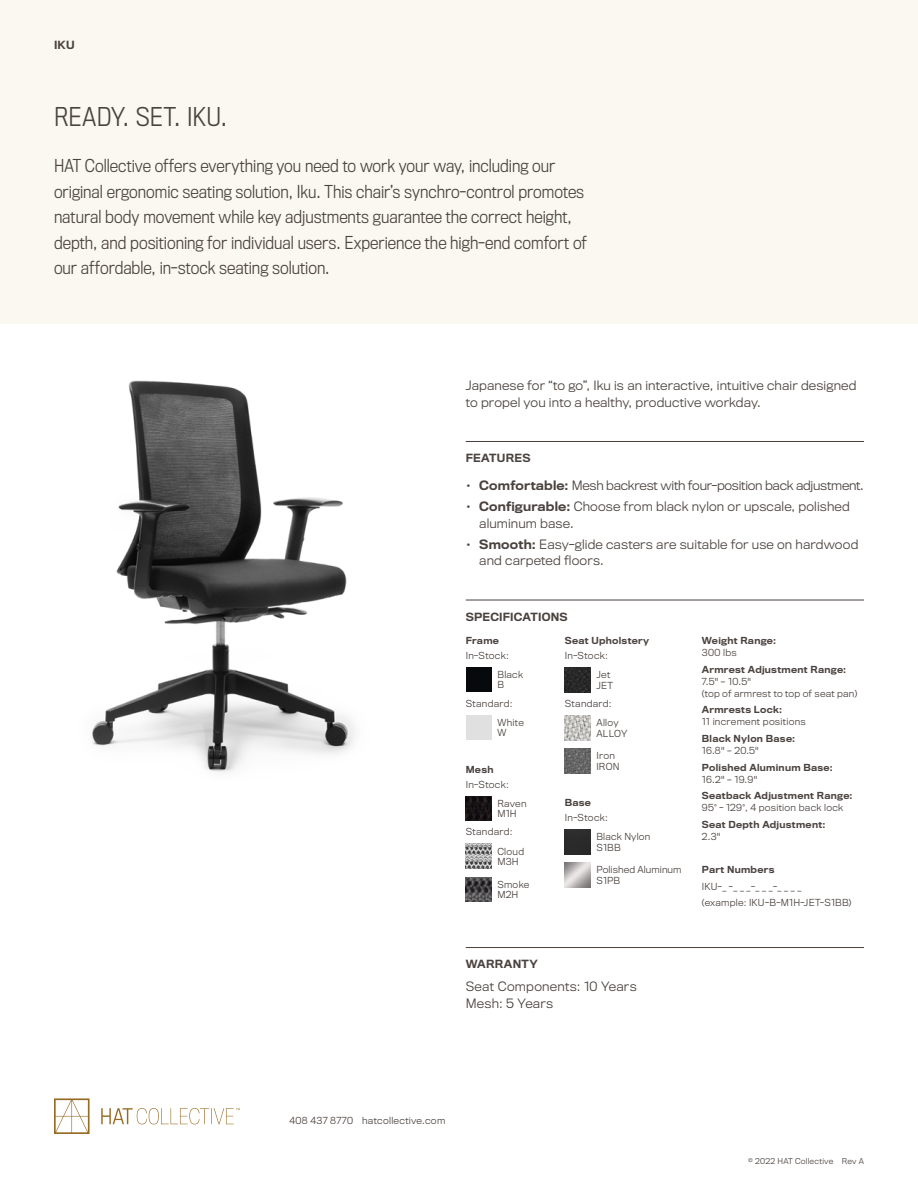
<style>
.page{position:relative;width:918px;height:1188px;background:#fff}
.page>*{position:absolute;margin:0;border:0;box-sizing:border-box;transform-origin:0 0}
.Intro_Header{font:300 24px "Titling Gothic FB Narrow";letter-spacing:.01em;color:#4a423e}
.Description_-_Main{font:300 16.5px/25.5px "Titling Gothic FB Narrow";color:#4a423e}
.Body_-_Features{font:300 12px/16.5px "Titling Gothic FB";letter-spacing:.01em;color:#4a423e}
.Description_-_Short{font:300 12px/16.5px "Titling Gothic FB";letter-spacing:.015em;color:#4a423e}
.Body_-_Features-2{font:300 12px "Titling Gothic FB";letter-spacing:-.02em;color:#4a423e}
.Subhead{font:500 10.5px "Titling Gothic FB";letter-spacing:.02em;color:#4a423e}
.Product_Name_-_Small{font:500 10.5px "Titling Gothic FB";color:#4a423e}
.Body_-_Specification{font:300 9px/12px "Titling Gothic FB";letter-spacing:.025em;color:#4a423e}
.Body_-_Specification-2{font:500 9px/12px "Titling Gothic FB";letter-spacing:.03em;color:#4a423e}
.Swatches{font:300 9px "Titling Gothic FB";letter-spacing:.02em;color:#4a423e}
.Contact_Info{font:300 9px "Titling Gothic FB";letter-spacing:.03em;color:#4a423e}
.Subhead_-_Specificat{font:500 9px "Titling Gothic FB";letter-spacing:.035em;color:#4a423e}
.Finishes{font:300 9px "Titling Gothic FB";color:#4a423e}
.t1{font:300 7.5px "Titling Gothic FB";letter-spacing:.03em;color:#4a423e}
.s1{font-weight:500}
.s2{font-weight:300}
</style>
<div class="page">
<div style="left:0;top:0;width:918px;height:324px;background:#fbf8f2"></div>
<svg style="left:54px;top:1098px;width:36px;height:36px"></svg>
<svg style="left:101px;top:1108px;width:139px;height:16px"></svg>
<hr style="left:466px;top:441px;width:398px;height:1px;background:#4a423e">
<hr style="left:466px;top:600px;width:398px;height:1px;background:#4a423e">
<div style="left:466px;top:667px;width:25px;height:25px;background:#060a0d"></div>
<div style="left:466px;top:715px;width:25px;height:25px;background:#e0e0e0"></div>
<img style="left:466px;top:796px;width:25px;height:25px">
<img style="left:466px;top:844px;width:25px;height:25px">
<img style="left:466px;top:877px;width:25px;height:25px">
<hr style="left:466px;top:947px;width:398px;height:1px;background:#4a423e">
<img style="left:565px;top:667px;width:25px;height:25px">
<img style="left:565px;top:715px;width:25px;height:25px">
<img style="left:565px;top:748px;width:25px;height:25px">
<img style="left:565px;top:830px;width:25px;height:24px">
<img style="left:565px;top:863px;width:25px;height:24px">
<img style="left:92px;top:380px;width:263px;height:392px">
<p class="Product_Name_-_Small" style="left:54px;top:38px;width:22px">IKU</p>
<p class="Intro_Header" style="left:54px;top:103px;width:175px">READY. SET. IKU.</p>
<p class="Description_-_Main" style="left:54px;top:153px;width:534px">HAT Collective offers everything you need to work your way, including our original ergonomic seating solution, Iku. This chair’s synchro-control promotes natural body movement while key adjustments guarantee the correct height, depth, and positioning for individual users. Experience the high-end comfort of our affordable, in-stock seating solution.</p>
<p class="Description_-_Short" style="left:466px;top:377px;width:392px">Japanese for “to go”, Iku is an interactive, intuitive chair designed to propel you into a healthy, productive workday.</p>
<p class="Subhead" style="left:466px;top:452px;width:66px">FEATURES</p>
<p class="Body_-_Features-2" style="left:466px;top:478px;width:400px"><span class="s1">• Comfortable:</span> Mesh backrest with four-position back adjustment.</p>
<p class="Body_-_Features" style="left:479px;top:498px;width:372px;text-indent:-14px"><span class="s1">• Configurable:</span> Choose from black nylon or upscale, polished aluminum base.</p>
<p class="Body_-_Features" style="left:479px;top:536px;width:381px;text-indent:-14px"><span class="s1">• Smooth:</span> Easy-glide casters are suitable for use on hardwood and carpeted floors.</p>
<p class="Subhead" style="left:466px;top:610px;width:104px">SPECIFICATIONS</p>
<p class="Body_-_Specification-2" style="left:466px;top:634px;width:35px">Frame</p>
<p class="Body_-_Specification" style="left:466px;top:649px;width:45px">In-Stock:</p>
<p class="Body_-_Specification" style="left:497px;top:668px;width:27px">Black</p>
<p class="Finishes" style="left:497px;top:680px;width:8px">B</p>
<p class="Body_-_Specification" style="left:466px;top:697px;width:48px">Standard:</p>
<p class="Body_-_Specification" style="left:497px;top:716px;width:28px">White</p>
<p class="Finishes" style="left:497px;top:727px;width:10px">W</p>
<p class="Body_-_Specification-2" style="left:466px;top:763px;width:29px">Mesh</p>
<p class="Body_-_Specification" style="left:466px;top:778px;width:45px">In-Stock:</p>
<p class="Swatches" style="left:497px;top:798px;width:31px">Raven</p>
<p class="Swatches" style="left:497px;top:809px;width:21px">M1H</p>
<p class="Body_-_Specification" style="left:466px;top:826px;width:48px">Standard:</p>
<p class="Swatches" style="left:497px;top:846px;width:28px">Cloud</p>
<p class="Swatches" style="left:497px;top:856px;width:23px">M3H</p>
<p class="Swatches" style="left:497px;top:879px;width:33px">Smoke</p>
<p class="Swatches" style="left:497px;top:890px;width:23px">M2H</p>
<p class="Subhead_-_Specificat" style="left:565px;top:635px;width:86px">Seat Upholstery</p>
<p class="Body_-_Specification" style="left:565px;top:649px;width:45px">In-Stock:</p>
<p class="Swatches" style="left:596px;top:669px;width:15px">Jet</p>
<p class="Swatches" style="left:596px;top:680px;width:18px">JET</p>
<p class="Body_-_Specification" style="left:565px;top:697px;width:48px">Standard:</p>
<p class="Swatches" style="left:596px;top:717px;width:24px">Alloy</p>
<p class="Swatches" style="left:596px;top:728px;width:32px">ALLOY</p>
<p class="Swatches" style="left:596px;top:750px;width:20px">Iron</p>
<p class="Swatches" style="left:596px;top:761px;width:25px">IRON</p>
<p class="Body_-_Specification-2" style="left:565px;top:797px;width:28px">Base</p>
<p class="Body_-_Specification" style="left:565px;top:812px;width:45px">In-Stock:</p>
<p class="Swatches" style="left:596px;top:831px;width:55px">Black Nylon</p>
<p class="Swatches" style="left:596px;top:842px;width:26px">S1BB</p>
<p class="Body_-_Specification" style="left:596px;top:864px;width:87px">Polished Aluminum</p>
<p class="Swatches" style="left:596px;top:875px;width:25px">S1PB</p>
<p class="Subhead" style="left:466px;top:958px;width:74px">WARRANTY</p>
<p class="Description_-_Short" style="left:466px;top:979px;width:173px">Seat Components: 10 Years</p>
<p class="Description_-_Short" style="left:466px;top:995px;width:89px">Mesh: 5 Years</p>
<p class="Body_-_Specification-2" style="left:702px;top:635px;width:76px">Weight Range:<br><span class="s2">300 lbs</span></p>
<p class="Body_-_Specification" style="left:702px;top:663px;width:157px"><span class="s1">Armrest Adjustment Range:<br></span>7.5" – 10.5"<br>(top of armrest to top of seat pan)</p>
<p class="Body_-_Specification" style="left:702px;top:704px;width:106px"><span class="s1">Armrests Lock:<br></span>11 increment positions</p>
<p class="Body_-_Specification-2" style="left:702px;top:732px;width:95px">Black Nylon Base:<br><span class="s2">16.8" – 20.5"</span></p>
<p class="Body_-_Specification-2" style="left:702px;top:761px;width:132px">Polished Aluminum Base:<br><span class="s2">16.2" – 19.9"</span></p>
<p class="Body_-_Specification" style="left:702px;top:790px;width:152px"><span class="s1">Seatback Adjustment Range:<br></span>95° - 129°, 4 position back lock</p>
<p class="Body_-_Specification-2" style="left:702px;top:818px;width:125px">Seat Depth Adjustment:<br><span class="s2">2.3"</span></p>
<p class="Body_-_Specification-2" style="left:702px;top:863px;width:74px">Part Numbers</p>
<p class="Body_-_Specification" style="left:702px;top:880px;width:101px">IKU-_ -_ _ _-_ _ _-_ _ _ _</p>
<p class="Body_-_Specification" style="left:702px;top:897px;width:151px">(example: IKU-B-M1H-JET-S1BB)</p>
<p class="Contact_Info" style="left:289px;top:1116px;width:157px">408 437 8770 hatcollective.com</p>
<p class="t1" style="left:748px;top:1157px;width:117px">© 2022 HAT Collective Rev A</p>
</div>
